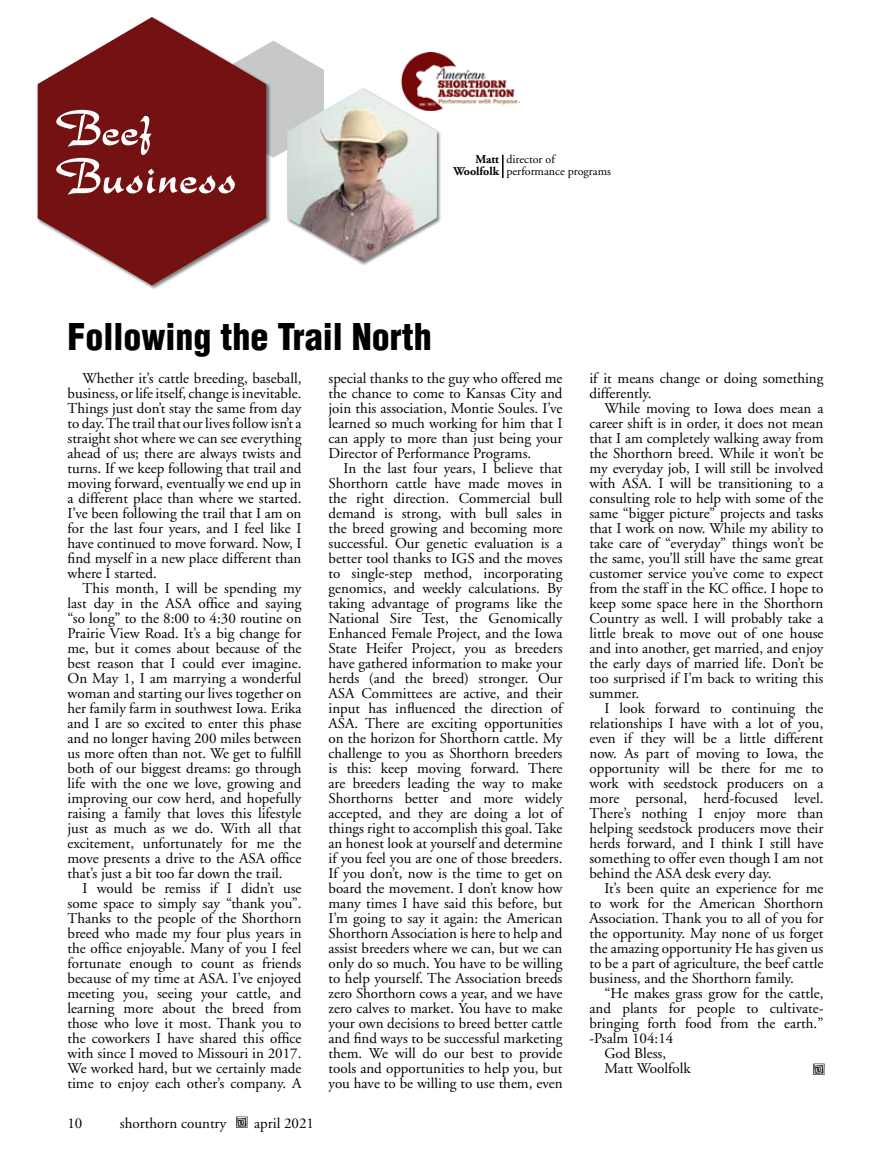
<style>
.page{position:relative;width:891px;height:1161px;background:#fff}
.page>*{position:absolute;margin:0;border:0;box-sizing:border-box;transform-origin:0 0}
.t1{font:51px/48px "Rostrina";color:#fff}
.t2{font:900 condensed 36px "Helvetica";color:#000}
.t3{font:15px/15px "Adobe Garamond";color:#000;text-align:justify}
.t4{font:15px "Df Radicals Plain";color:#000}
.t5{font:12px/12px "Adobe Garamond";color:#000}
.t6{font:700 12px/12px "Adobe Garamond";color:#000;text-align:right}
.s1{font-family:"Df Radicals Plain"}
</style>
<div class="page">
<img style="left:400px;top:52px;width:121px;height:57px">
<hr style="left:502px;top:155px;width:2px;height:23px;background:#000">
<svg style="left:271px;top:41px;width:53px;height:117px"></svg>
<div style="left:37px;top:17px;width:234px;height:273px;background:#000;opacity:.5"></div>
<svg style="left:38px;top:17px;width:228px;height:268px;fill:#741113"></svg>
<div style="left:286px;top:88px;width:156px;height:178px;background:#000;opacity:.5"></div>
<img style="left:287px;top:88px;width:150px;height:173px">
<h1 class="t1" style="left:53px;top:104px;width:185px">Beef<br>Business</h1>
<p class="t6" style="left:454px;top:154px;width:47px">Matt<br>Woolfolk</p>
<p class="t5" style="left:506px;top:154px;width:106px">director of performance programs</p>
<h2 class="t2" style="left:68px;top:314px;width:366px">Following the Trail North</h2>
<p class="t3" style="left:68px;top:371px;width:236px;text-indent:15px">Whether it’s cattle breeding, baseball, business, or life itself, change is inevitable.<br>Things just don’t stay the same from day to day. The trail that our lives follow isn’t a straight shot where we can see everything ahead of us; there are always twists and turns. If we keep following that trail and moving forward, eventually we end up in a different place than where we started.<br>I’ve been following the trail that I am on for the last four years, and I feel like I have continued to move forward. Now, I find myself in a new place different than where I started.</p>
<p class="t3" style="left:68px;top:581px;width:236px;text-indent:15px">This month, I will be spending my last day in the ASA office and saying “so long” to the 8:00 to 4:30 routine on Prairie View Road. It’s a big change for me, but it comes about because of the best reason that I could ever imagine.<br>On May 1, I am marrying a wonderful woman and starting our lives together on her family farm in southwest Iowa. Erika and I are so excited to enter this phase and no longer having 200 miles between us more often than not. We get to fulfill both of our biggest dreams: go through life with the one we love, growing and improving our cow herd, and hopefully raising a family that loves this lifestyle just as much as we do. With all that excitement, unfortunately for me the move presents a drive to the ASA office that’s just a bit too far down the trail.</p>
<p class="t3" style="left:68px;top:881px;width:236px;text-indent:15px">I would be remiss if I didn’t use some space to simply say “thank you”.<br>Thanks to the people of the Shorthorn breed who made my four plus years in the office enjoyable. Many of you I feel fortunate enough to count as friends because of my time at ASA. I’ve enjoyed meeting you, seeing your cattle, and learning more about the breed from those who love it most. Thank you to the coworkers I have shared this office with since I moved to Missouri in 2017.<br>We worked hard, but we certainly made time to enjoy each other’s company. A</p>
<p class="t3" style="left:67px;top:1116px;width:16px">10</p>
<p class="t3" style="left:120px;top:1116px;width:196px">shorthorn country <span class="s1">=</span> april 2021</p>
<p class="t3" style="left:329px;top:371px;width:236px">special thanks to the guy who offered me the chance to come to Kansas City and join this association, Montie Soules. I’ve learned so much working for him that I can apply to more than just being your Director of Performance Programs.</p>
<p class="t3" style="left:329px;top:461px;width:236px;text-indent:15px">In the last four years, I believe that Shorthorn cattle have made moves in the right direction. Commercial bull demand is strong, with bull sales in the breed growing and becoming more successful. Our genetic evaluation is a better tool thanks to IGS and the moves to single-step method, incorporating genomics, and weekly calculations. By taking advantage of programs like the National Sire Test, the Genomically Enhanced Female Project, and the Iowa State Heifer Project, you as breeders have gathered information to make your herds (and the breed) stronger. Our ASA Committees are active, and their input has influenced the direction of ASA. There are exciting opportunities on the horizon for Shorthorn cattle. My challenge to you as Shorthorn breeders is this: keep moving forward. There are breeders leading the way to make Shorthorns better and more widely accepted, and they are doing a lot of things right to accomplish this goal. Take an honest look at yourself and determine if you feel you are one of those breeders.<br>If you don’t, now is the time to get on board the movement. I don’t know how many times I have said this before, but I’m going to say it again: the American Shorthorn Association is here to help and assist breeders where we can, but we can only do so much. You have to be willing to help yourself. The Association breeds zero Shorthorn cows a year, and we have zero calves to market. You have to make your own decisions to breed better cattle and find ways to be successful marketing them. We will do our best to provide tools and opportunities to help you, but you have to be willing to use them, even</p>
<p class="t3" style="left:589px;top:371px;width:236px">if it means change or doing something differently.</p>
<p class="t3" style="left:589px;top:401px;width:236px;text-indent:15px">While moving to Iowa does mean a career shift is in order, it does not mean that I am completely walking away from the Shorthorn breed. While it won’t be my everyday job, I will still be involved with ASA. I will be transitioning to a consulting role to help with some of the same “bigger picture” projects and tasks that I work on now. While my ability to take care of “everyday” things won’t be the same, you’ll still have the same great customer service you’ve come to expect from the staff in the KC office. I hope to keep some space here in the Shorthorn Country as well. I will probably take a little break to move out of one house and into another, get married, and enjoy the early days of married life. Don’t be too surprised if I’m back to writing this summer.</p>
<p class="t3" style="left:589px;top:701px;width:236px;text-indent:15px">I look forward to continuing the relationships I have with a lot of you, even if they will be a little different now. As part of moving to Iowa, the opportunity will be there for me to work with seedstock producers on a more personal, herd-focused level.<br>There’s nothing I enjoy more than helping seedstock producers move their herds forward, and I think I still have something to offer even though I am not behind the ASA desk every day.</p>
<p class="t3" style="left:589px;top:881px;width:236px;text-indent:15px">It’s been quite an experience for me to work for the American Shorthorn Association. Thank you to all of you for the opportunity. May none of us forget the amazing opportunity He has given us to be a part of agriculture, the beef cattle business, and the Shorthorn family.</p>
<p class="t3" style="left:604px;top:986px;width:221px">“He makes grass grow for the cattle,</p>
<p class="t3" style="left:589px;top:1001px;width:236px">and plants for people to cultivate-</p>
<p class="t3" style="left:589px;top:1016px;width:235px">bringing forth food from the earth.”</p>
<p class="t3" style="left:589px;top:1031px;width:85px">-Psalm 104:14</p>
<p class="t3" style="left:604px;top:1046px;width:63px">God Bless,</p>
<p class="t3" style="left:604px;top:1061px;width:88px">Matt Woolfolk</p>
<p class="t4" style="left:811px;top:1063px;width:18px">=</p>
</div>
